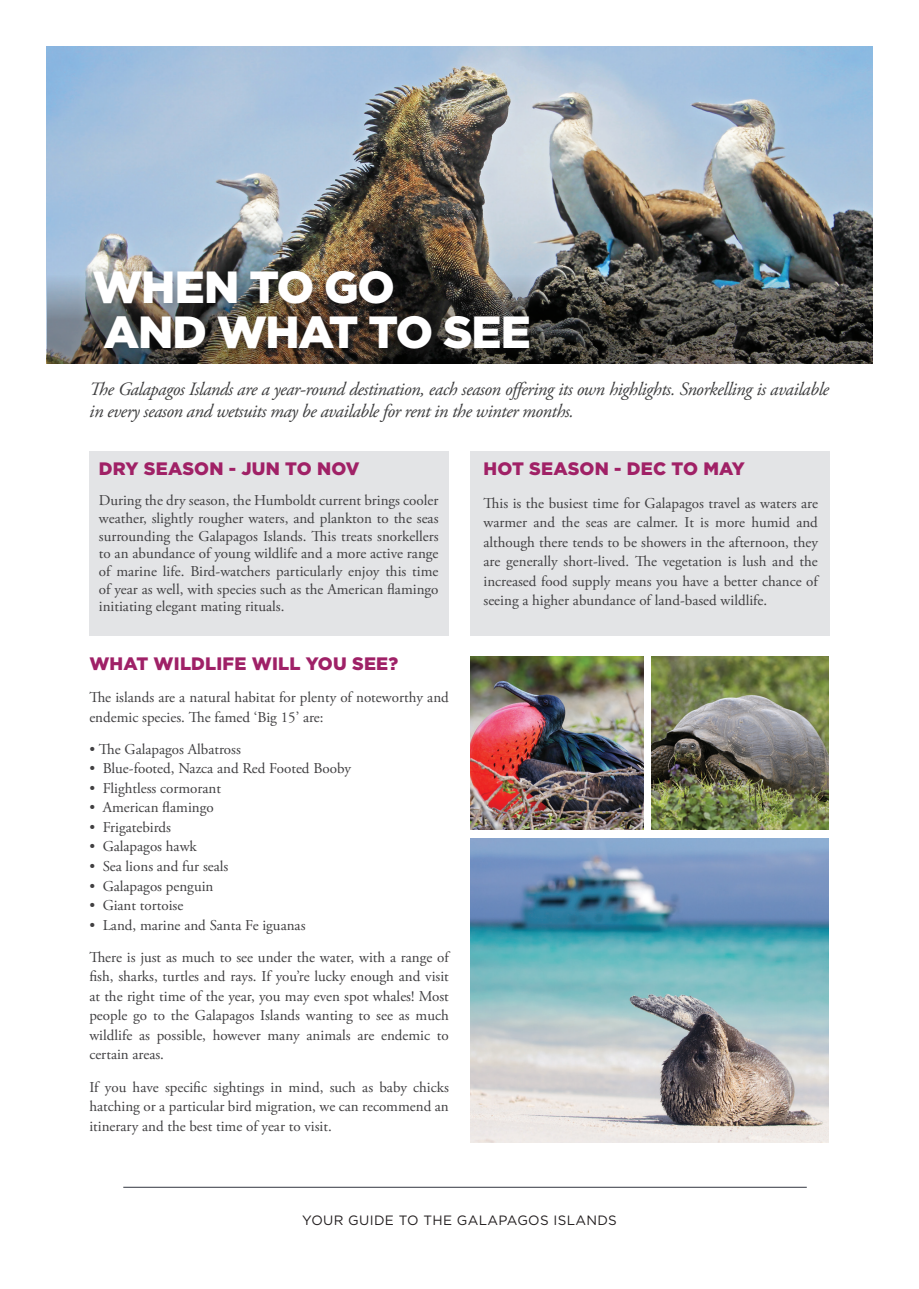
<style>
.page{position:relative;width:919px;height:1289px;background:#fff}
.page>*{position:absolute;margin:0;border:0;box-sizing:border-box;transform-origin:0 0}
.t1{font:900 45px/44.2px "Gotham";letter-spacing:-.03em;color:#fff}
.t2{font:italic 18.75px/22.5px "Adobe Garamond Pro";letter-spacing:-.025em;color:#3e3e3f}
.t3{font:900 18px "Gotham";letter-spacing:.01em;color:#a02166}
.t4{font:900 18px "Gotham";letter-spacing:.01em;color:#9f2167}
.t5{font:15px/19.5px "Adobe Garamond Pro";color:#403f41;text-align:justify}
.t6{font:13.5px "Gotham";letter-spacing:.025em;color:#231f20}
</style>
<div class="page">
<img style="left:47px;top:47px;width:825px;height:227px">
<svg style="left:47px;top:274px;width:825px;height:89px;background:#484946"></svg>
<hr style="left:123px;top:1186px;width:683px;height:1px;background:#323640">
<div style="left:88px;top:265px;width:453px;height:95px;background:#231f20;opacity:.3"></div>
<div style="left:470px;top:451px;width:359px;height:184px;background:#e3e4e6"></div>
<div style="left:89px;top:451px;width:360px;height:184px;background:#e3e4e6"></div>
<img style="left:470px;top:838px;width:358px;height:304px">
<img style="left:470px;top:656px;width:173px;height:173px">
<img style="left:651px;top:656px;width:177px;height:173px">
<h1 class="t1" style="left:92px;top:264px;width:440px">WHEN TO GO<br>AND WHAT TO SEE</h1>
<p class="t2" style="left:89px;top:378px;width:741px">The Galapagos Islands are a year-round destination, each season offering its own highlights. Snorkelling is available in every season and wetsuits may be available for rent in the winter months.</p>
<p class="t3" style="left:99px;top:458px;width:262px">DRY SEASON - JUN TO NOV</p>
<p class="t5" style="left:99px;top:492px;width:341px;line-height:17.7px">During the dry season, the Humboldt current brings cooler weather, slightly rougher waters, and plankton to the seas surrounding the Galapagos Islands. This treats snorkellers to an abundance of young wildlife and a more active range of marine life. Bird-watchers particularly enjoy this time of year as well, with species such as the American flamingo initiating elegant mating rituals.</p>
<p class="t4" style="left:89px;top:653px;width:310px">WHAT WILDLIFE WILL YOU SEE?</p>
<p class="t5" style="left:89px;top:688px;width:361px">The islands are a natural habitat for plenty of noteworthy and endemic species. The famed ‘Big 15’ are:</p>
<p class="t5" style="left:89px;top:740px;width:153px">• The Galapagos Albatross</p>
<p class="t5" style="left:89px;top:759px;width:263px">• Blue-footed, Nazca and Red Footed Booby</p>
<p class="t5" style="left:89px;top:779px;width:133px">• Flightless cormorant</p>
<p class="t5" style="left:89px;top:798px;width:126px">• American flamingo</p>
<p class="t5" style="left:89px;top:818px;width:83px">• Frigatebirds</p>
<p class="t5" style="left:89px;top:837px;width:109px">• Galapagos hawk</p>
<p class="t5" style="left:89px;top:857px;width:141px">• Sea lions and fur seals</p>
<p class="t5" style="left:89px;top:876px;width:126px">• Galapagos penguin</p>
<p class="t5" style="left:89px;top:896px;width:96px">• Giant tortoise</p>
<p class="t5" style="left:89px;top:909px;width:361px;line-height:32.2px">• Land, marine and Santa Fe iguanas<br>There is just as much to see under the water, with a range of</p>
<p class="t5" style="left:89px;top:967px;width:361px">fish, sharks, turtles and rays. If you’re lucky enough and visit at the right time of the year, you may even spot whales! Most people go to the Galapagos Islands wanting to see as much wildlife as possible, however many animals are endemic to certain areas.</p>
<p class="t5" style="left:89px;top:1077px;width:361px">If you have specific sightings in mind, such as baby chicks hatching or a particular bird migration, we can recommend an itinerary and the best time of year to visit.</p>
<p class="t3" style="left:483px;top:458px;width:263px">HOT SEASON - DEC TO MAY</p>
<p class="t5" style="left:483px;top:493px;width:336px">This is the busiest time for Galapagos travel as waters are warmer and the seas are calmer. It is more humid and although there tends to be showers in the afternoon, they are generally short-lived. The vegetation is lush and the increased food supply means you have a better chance of seeing a higher abundance of land-based wildlife.</p>
<p class="t6" style="left:302px;top:1212px;width:316px">YOUR GUIDE TO THE GALAPAGOS ISLANDS</p>
</div>
